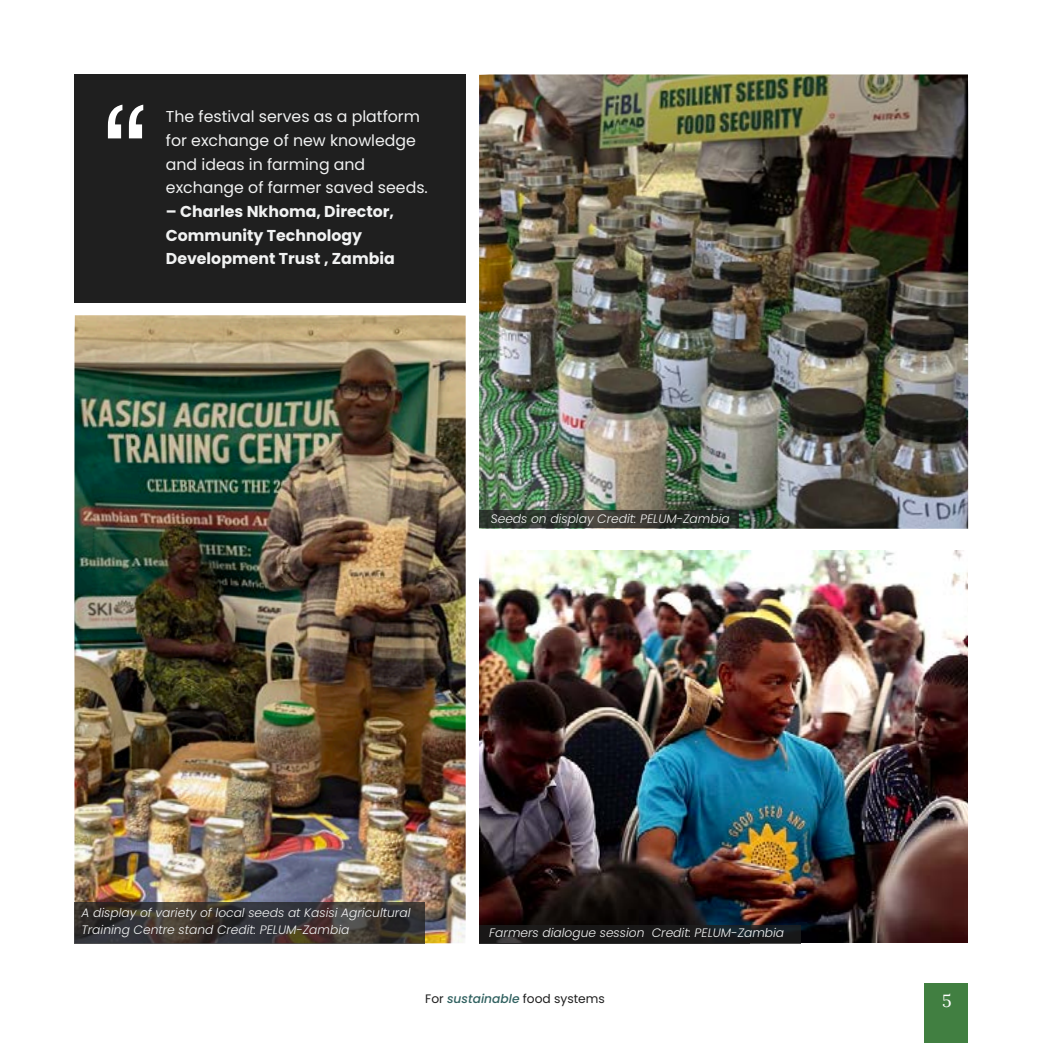
<style>
.page{position:relative;width:1043px;height:1043px;background:#fff}
.page>*{position:absolute;margin:0;border:0;box-sizing:border-box;transform-origin:0 0}
.t1{font:17.5px "Lora";color:#fff}
.t2{font:15.75px/23.6px "Poppins";color:#f1f2f2}
.t3{font:700 15.75px/23.6px "Poppins";color:#f1f2f2}
.t4{font:italic 300 12.25px/17.2px "Poppins";color:#f1f2f2}
.t5{font:12.25px "Poppins";color:#1f1f1f}
.s1{font-weight:500;font-style:italic;color:#306160}
</style>
<div class="page">
<div style="left:924px;top:982px;width:43px;height:60px;background:#417f41"></div>
<img style="left:74px;top:315px;width:391px;height:628px">
<img style="left:479px;top:74px;width:488px;height:454px">
<div style="left:74px;top:74px;width:391px;height:229px;background:#1f1f1f"></div>
<svg style="left:108px;top:105px;width:35px;height:33px"></svg>
<img style="left:479px;top:550px;width:488px;height:392px">
<svg style="left:479px;top:924px;width:321px;height:19px;background:#19191b"></svg>
<svg style="left:75px;top:901px;width:350px;height:42px;background:#3c3634"></svg>
<svg style="left:479px;top:510px;width:259px;height:17px;background:#31352f"></svg>
<p class="t2" style="left:166px;top:105px;width:263px">The festival serves as a platform for exchange of new knowledge and ideas in farming and exchange of farmer saved seeds.</p>
<p class="t3" style="left:166px;top:199px;width:230px">– Charles Nkhoma, Director,<br>Community Technology<br>Development Trust , Zambia</p>
<p class="t4" style="left:490px;top:509px;width:240px">Seeds on display Credit: PELUM-Zambia</p>
<p class="t4" style="left:81px;top:904px;width:330px">A display of variety of local seeds at Kasisi Agricultural<br>Training Centre stand Credit: PELUM-Zambia</p>
<p class="t4" style="left:489px;top:923px;width:296px">Farmers dialogue session Credit: PELUM-Zambia</p>
<p class="t5" style="left:425px;top:990px;width:181px">For <span class="s1">sustainable</span> food systems</p>
<p class="t1" style="left:941px;top:988px;width:11px">5</p>
</div>
